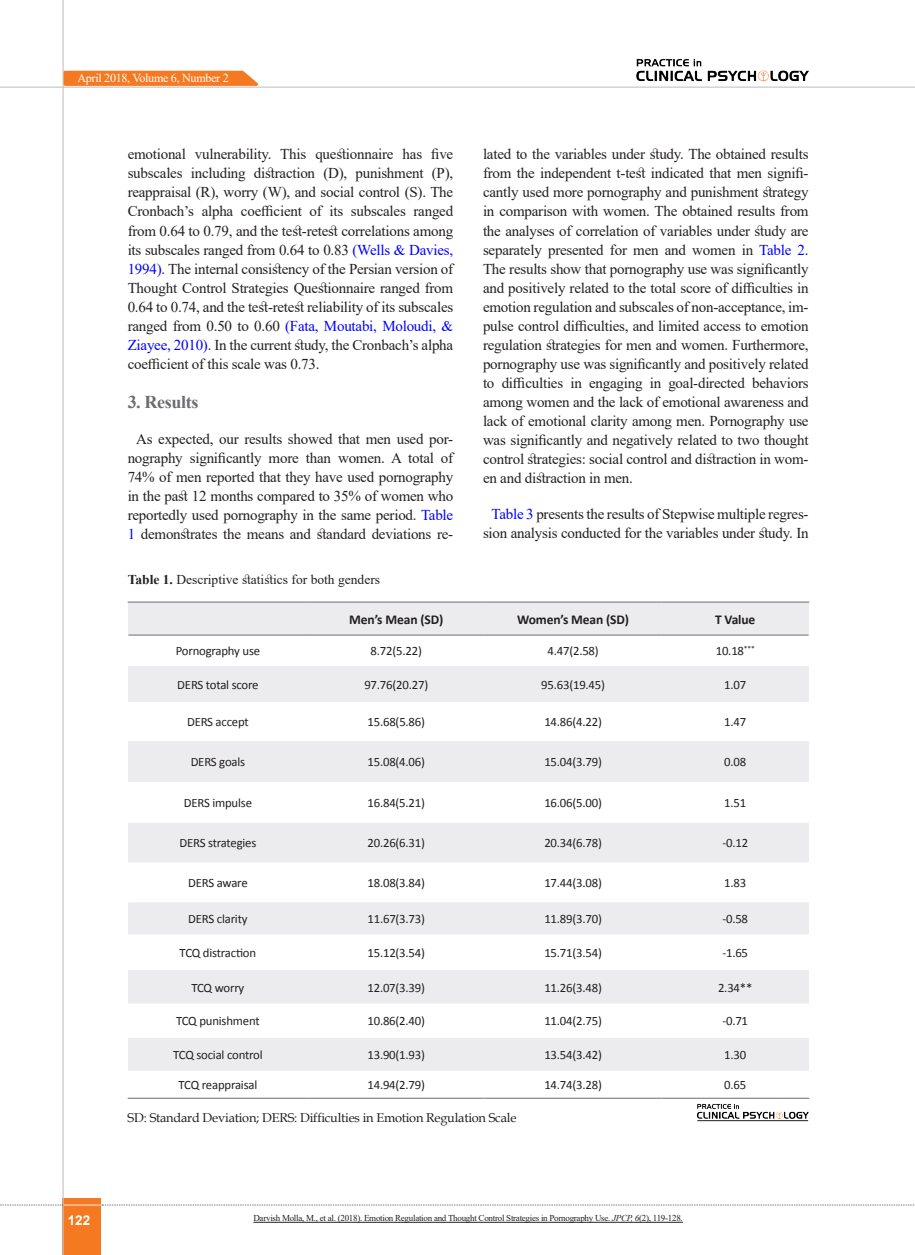
<style>
.page{position:relative;width:915px;height:1255px;background:#fff}
.page>*{position:absolute;margin:0;border:0;box-sizing:border-box;transform-origin:0 0}
.t1{font:700 18px "Times New Roman";letter-spacing:-.02em;color:#6c6d70}
.t2{font:15px/19px "Times New Roman";letter-spacing:-.015em;color:#231f20;text-align:justify}
.t3{font:13.5px "Times New Roman";color:#231f20}
.t4{font:700 13.5px "Calibri";letter-spacing:-.01em;color:#231f20}
.t5{font:700 13.5px "Arial";color:#fff}
.t6{font:12.75px "Calibri";letter-spacing:-.015em;color:#231f20}
.t7{font:12.75px "Book Antiqua";letter-spacing:-.015em;color:#231f20}
.t8{font:12.15px "Times New Roman";letter-spacing:-.025em;color:#fff}
.t9{font:9px "Times New Roman";letter-spacing:-.03em;color:#231f20}
.s1{color:#00f}
.s2{font-weight:700}
.s3{font-style:italic}
</style>
<div class="page">
<div style="left:63px;top:1198px;width:38px;height:56px;background:#f47921"></div>
<hr style="left:62px;top:0;width:2px;height:1254px;background:#c2c3c6">
<hr style="left:0;top:87px;width:914px;height:1px;background:#c2c3c6">
<hr style="left:63px;top:1204px;width:38px;height:1px;background:#ececee">
<svg style="left:0;top:1204px;width:63px;height:1px"></svg>
<svg style="left:102px;top:1204px;width:813px;height:1px"></svg>
<svg style="left:62px;top:69px;width:203px;height:18px;background:#f49450"></svg>
<img style="left:634px;top:59px;width:174px;height:29px">
<svg style="left:128px;top:602px;width:680px;height:468px;fill:#ececee"></svg>
<hr style="left:128px;top:601px;width:180px;height:1px;background:#6c6d70">
<hr style="left:308px;top:601px;width:176px;height:1px;background:#6c6d70">
<hr style="left:484px;top:601px;width:177px;height:1px;background:#6c6d70">
<hr style="left:661px;top:601px;width:148px;height:1px;background:#6c6d70">
<hr style="left:128px;top:634px;width:180px;height:1px;background:#6c6d70">
<hr style="left:308px;top:634px;width:176px;height:1px;background:#6c6d70">
<hr style="left:484px;top:634px;width:177px;height:1px;background:#6c6d70">
<hr style="left:661px;top:634px;width:147px;height:1px;background:#6c6d70">
<hr style="left:128px;top:1097px;width:180px;height:1px;background:#6c6d70">
<hr style="left:308px;top:1097px;width:176px;height:1px;background:#6c6d70">
<hr style="left:484px;top:1097px;width:177px;height:1px;background:#6c6d70">
<hr style="left:661px;top:1097px;width:148px;height:1px;background:#6c6d70">
<img style="left:696px;top:1103px;width:112px;height:19px">
<hr style="left:697px;top:1120px;width:110px;height:1px;background:#231f20">
<hr style="left:253px;top:1221px;width:429px;height:1px;background:#231f20">
<p class="t8" style="left:77px;top:69px;width:153px">April 2018, Volume 6, Number 2</p>
<p class="t2" style="left:128px;top:144px;width:327px">emotional vulnerability. This questionnaire has five subscales including distraction (D), punishment (P), reappraisal (R), worry (W), and social control (S). The Cronbach’s alpha coefficient of its subscales ranged from 0.64 to 0.79, and the test-retest correlations among its subscales ranged from 0.64 to 0.83 <span class="s1">(Wells &amp; Davies, 1994)</span>. The internal consistency of the Persian version of Thought Control Strategies Questionnaire ranged from 0.64 to 0.74, and the test-retest reliability of its subscales ranged from 0.50 to 0.60 <span class="s1">(Fata, Moutabi, Moloudi, &amp; Ziayee, 2010)</span>. In the current study, the Cronbach’s alpha coefficient of this scale was 0.73.</p>
<p class="t1" style="left:128px;top:388px;width:72px">3. Results</p>
<p class="t2" style="left:128px;top:428px;width:327px;text-align:center">As expected, our results showed that men used por&shy;nography significantly more than women. A total of 74% of men reported that they have used pornography in the past 12 months compared to 35% of women who reportedly used pornography in the same period. <span class="s1">Table 1</span> demonstrates the means and standard deviations re-</p>
<p class="t2" style="left:483px;top:144px;width:327px">lated to the variables under study. The obtained results from the independent t-test indicated that men signifi&shy;cantly used more pornography and punishment strategy in comparison with women. The obtained results from the analyses of correlation of variables under study are separately presented for men and women in <span class="s1">Table 2</span>.<br>The results show that pornography use was significantly and positively related to the total score of difficulties in emotion regulation and subscales of non-acceptance, im&shy;pulse control difficulties, and limited access to emotion regulation strategies for men and women. Furthermore, pornography use was significantly and positively related to difficulties in engaging in goal-directed behaviors among women and the lack of emotional awareness and lack of emotional clarity among men. Pornography use was significantly and negatively related to two thought control strategies: social control and distraction in wom&shy;en and distraction in men.</p>
<p class="t2" style="left:483px;top:504px;width:327px;text-align:center"><span class="s1">Table 3</span> presents the results of Stepwise multiple regres&shy;sion analysis conducted for the variables under study. In</p>
<p class="t5" style="left:68px;top:1210px;width:24px">122</p>
<p class="t3" style="left:128px;top:569px;width:254px"><span class="s2">Table 1.</span> Descriptive statistics for both genders</p>
<p class="t4" style="left:349px;top:609px;width:95px">Men’s Mean (SD)</p>
<p class="t4" style="left:517px;top:609px;width:113px">Women’s Mean (SD)</p>
<p class="t4" style="left:715px;top:609px;width:42px">T Value</p>
<p class="t6" style="left:176px;top:643px;width:86px">Pornography use</p>
<p class="t6" style="left:370px;top:643px;width:53px">8.72(5.22)</p>
<p class="t6" style="left:547px;top:643px;width:53px">4.47(2.58)</p>
<p class="t6" style="left:715px;top:643px;width:40px">10.18<sup>***</sup></p>
<p class="t6" style="left:177px;top:676px;width:83px">DERS total score</p>
<p class="t6" style="left:364px;top:676px;width:65px">97.76(20.27)</p>
<p class="t6" style="left:541px;top:676px;width:65px">95.63(19.45)</p>
<p class="t6" style="left:724px;top:676px;width:24px">1.07</p>
<p class="t6" style="left:187px;top:714px;width:63px">DERS accept</p>
<p class="t6" style="left:367px;top:714px;width:59px">15.68(5.86)</p>
<p class="t6" style="left:544px;top:714px;width:59px">14.86(4.22)</p>
<p class="t6" style="left:724px;top:714px;width:24px">1.47</p>
<p class="t6" style="left:191px;top:753px;width:56px">DERS goals</p>
<p class="t6" style="left:367px;top:753px;width:59px">15.08(4.06)</p>
<p class="t6" style="left:544px;top:753px;width:59px">15.04(3.79)</p>
<p class="t6" style="left:724px;top:753px;width:24px">0.08</p>
<p class="t6" style="left:184px;top:794px;width:70px">DERS impulse</p>
<p class="t6" style="left:367px;top:794px;width:59px">16.84(5.21)</p>
<p class="t6" style="left:544px;top:794px;width:59px">16.06(5.00)</p>
<p class="t6" style="left:724px;top:794px;width:24px">1.51</p>
<p class="t6" style="left:179px;top:835px;width:78px">DERS strategies</p>
<p class="t6" style="left:367px;top:835px;width:59px">20.26(6.31)</p>
<p class="t6" style="left:544px;top:835px;width:59px">20.34(6.78)</p>
<p class="t6" style="left:722px;top:835px;width:27px">-0.12</p>
<p class="t6" style="left:188px;top:874px;width:61px">DERS aware</p>
<p class="t6" style="left:367px;top:874px;width:59px">18.08(3.84)</p>
<p class="t6" style="left:544px;top:874px;width:59px">17.44(3.08)</p>
<p class="t6" style="left:724px;top:874px;width:24px">1.83</p>
<p class="t6" style="left:188px;top:910px;width:61px">DERS clarity</p>
<p class="t6" style="left:367px;top:910px;width:59px">11.67(3.73)</p>
<p class="t6" style="left:544px;top:910px;width:59px">11.89(3.70)</p>
<p class="t6" style="left:722px;top:910px;width:27px">-0.58</p>
<p class="t6" style="left:179px;top:944px;width:78px">TCQ distraction</p>
<p class="t6" style="left:367px;top:944px;width:59px">15.12(3.54)</p>
<p class="t6" style="left:544px;top:944px;width:59px">15.71(3.54)</p>
<p class="t6" style="left:722px;top:944px;width:27px">-1.65</p>
<p class="t6" style="left:191px;top:979px;width:55px">TCQ worry</p>
<p class="t6" style="left:367px;top:979px;width:59px">12.07(3.39)</p>
<p class="t6" style="left:544px;top:979px;width:59px">11.26(3.48)</p>
<p class="t6" style="left:717px;top:979px;width:36px">2.34**</p>
<p class="t6" style="left:176px;top:1013px;width:85px">TCQ punishment</p>
<p class="t6" style="left:367px;top:1013px;width:59px">10.86(2.40)</p>
<p class="t6" style="left:544px;top:1013px;width:59px">11.04(2.75)</p>
<p class="t6" style="left:722px;top:1013px;width:27px">-0.71</p>
<p class="t6" style="left:173px;top:1046px;width:91px">TCQ social control</p>
<p class="t6" style="left:367px;top:1046px;width:59px">13.90(1.93)</p>
<p class="t6" style="left:544px;top:1046px;width:59px">13.54(3.42)</p>
<p class="t6" style="left:724px;top:1046px;width:24px">1.30</p>
<p class="t6" style="left:178px;top:1076px;width:80px">TCQ reappraisal</p>
<p class="t6" style="left:367px;top:1076px;width:59px">14.94(2.79)</p>
<p class="t6" style="left:544px;top:1076px;width:59px">14.74(3.28)</p>
<p class="t6" style="left:724px;top:1076px;width:24px">0.65</p>
<p class="t7" style="left:128px;top:1109px;width:390px">SD: Standard Deviation; DERS: Difficulties in Emotion Regulation Scale</p>
<p class="t9" style="left:253px;top:1211px;width:431px">Darvish Molla, M., et al. (2018). Emotion Regulation and Thought Control Strategies in Pornography Use. <span class="s3">JPCP, 6</span>(2), 119-128.</p>
</div>
